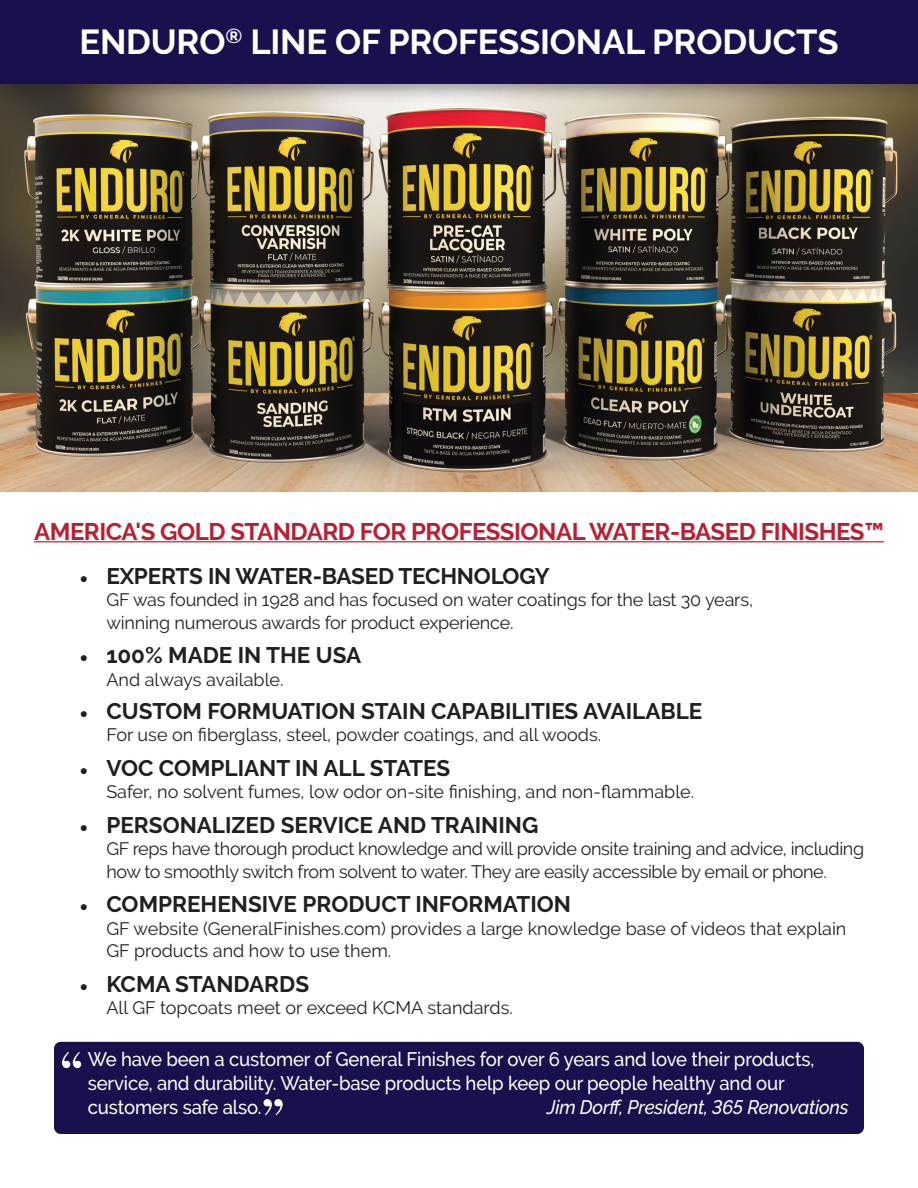
<style>
.page{position:relative;width:918px;height:1188px;background:#fff}
.page>*{position:absolute;margin:0;border:0;box-sizing:border-box;transform-origin:0 0}
.t1{font:700 34.65px "Raleway";letter-spacing:-.005em;color:#fff}
.t2{font:700 24px "Raleway";letter-spacing:-.02em;color:#b91f32}
.t3{font:700 22.5px "Raleway";color:#231f20}
.t4{font:500 19.5px/24px "Raleway";letter-spacing:-.01em;color:#fff;scale:.95 1}
.t5{font:italic 500 19.5px "Raleway";letter-spacing:-.01em;color:#fff;scale:.95 1}
.t6{font:18px/22.5px "Raleway";letter-spacing:-.01em;color:#231f20}
.s1{font-family:"Minion Pro";font-weight:400}
</style>
<div class="page">
<img style="left:0;top:105px;width:918px;height:386px">
<div style="left:0;top:0;width:918px;height:105px;background:#231f20;opacity:.43"></div>
<div style="left:0;top:0;width:918px;height:84px;background:#19114e"></div>
<hr style="left:34px;top:541px;width:850px;height:1px;background:#b91f32">
<div style="left:54px;top:1042px;width:810px;height:92px;background:#19114e;border-radius:7px"></div>
<svg style="left:62px;top:1052px;width:19px;height:16px"></svg>
<svg style="left:264px;top:1099px;width:19px;height:16px"></svg>
<p class="t1" style="left:79px;top:22px;width:761px">ENDURO<sup>®</sup> LINE OF PROFESSIONAL PRODUCTS</p>
<p class="t2" style="left:34px;top:518px;width:851px">AMERICA'S GOLD STANDARD FOR PROFESSIONAL WATER-BASED FINISHES™</p>
<p class="t3" style="left:79px;top:563px;width:472px"><span class="s1">•</span> EXPERTS IN WATER-BASED TECHNOLOGY</p>
<p class="t6" style="left:106px;top:589px;width:648px">GF was founded in 1928 and has focused on water coatings for the last 30 years, winning numerous awards for product experience.</p>
<p class="t3" style="left:79px;top:642px;width:283px"><span class="s1">•</span> 100% MADE IN THE USA</p>
<p class="t6" style="left:106px;top:668px;width:179px">And always available.</p>
<p class="t3" style="left:79px;top:698px;width:625px"><span class="s1">•</span> CUSTOM FORMUATION STAIN CAPABILITIES AVAILABLE</p>
<p class="t6" style="left:106px;top:724px;width:496px">For use on fiberglass, steel, powder coatings, and all woods.</p>
<p class="t3" style="left:79px;top:755px;width:372px"><span class="s1">•</span> VOC COMPLIANT IN ALL STATES</p>
<p class="t6" style="left:106px;top:781px;width:589px">Safer, no solvent fumes, low odor on-site finishing, and non-flammable.</p>
<p class="t3" style="left:79px;top:812px;width:460px"><span class="s1">•</span> PERSONALIZED SERVICE AND TRAINING</p>
<p class="t6" style="left:106px;top:838px;width:759px">GF reps have thorough product knowledge and will provide onsite training and advice, including how to smoothly switch from solvent to water. They are easily accessible by email or phone.</p>
<p class="t3" style="left:79px;top:891px;width:493px"><span class="s1">•</span> COMPREHENSIVE PRODUCT INFORMATION</p>
<p class="t6" style="left:106px;top:917px;width:742px">GF website (GeneralFinishes.com) provides a large knowledge base of videos that explain<br>GF products and how to use them.</p>
<p class="t3" style="left:79px;top:971px;width:231px"><span class="s1">•</span> KCMA STANDARDS</p>
<p class="t6" style="left:106px;top:997px;width:408px">All GF topcoats meet or exceed KCMA standards.</p>
<p class="t4" style="left:88px;top:1047px;width:766px">We have been a customer of General Finishes for over 6 years and love their products, service, and durability. Water-base products help keep our people healthy and our customers safe also.</p>
<p class="t5" style="left:547px;top:1096px;width:319px">Jim Dorff, President, 365 Renovations</p>
</div>
